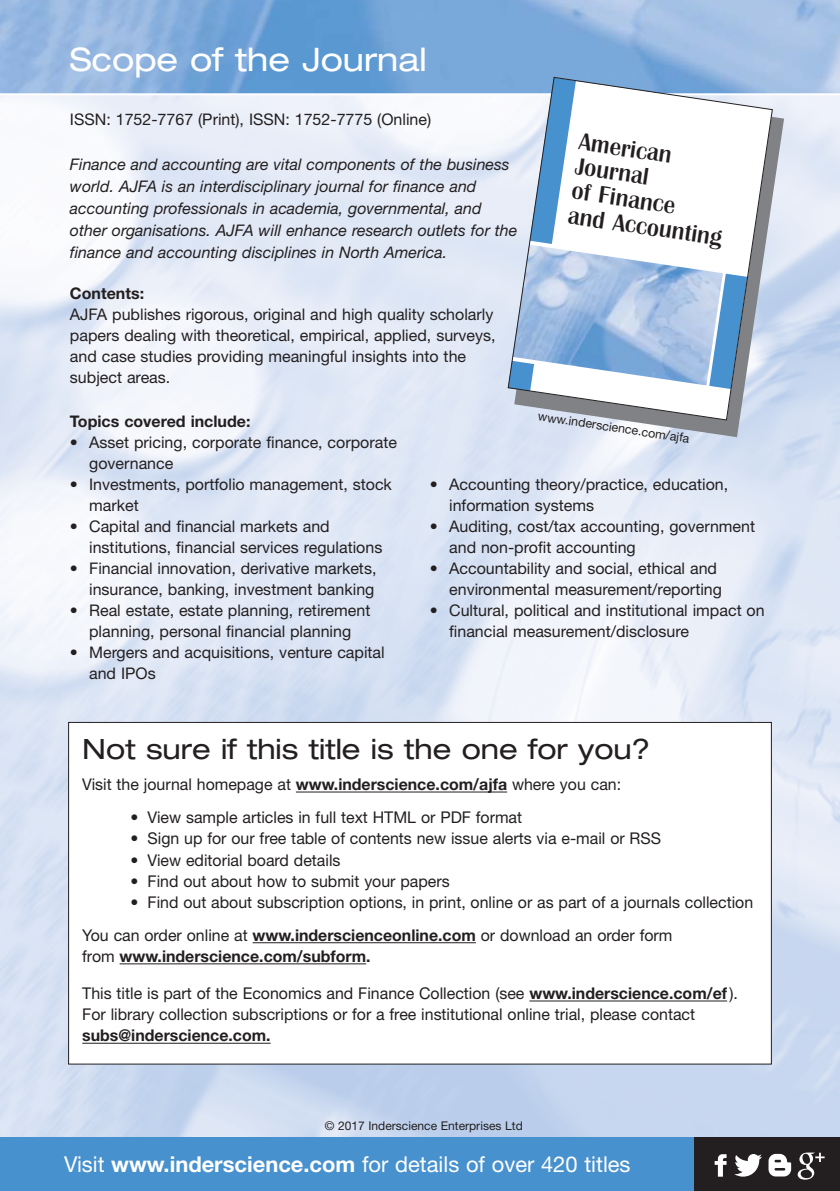
<style>
.page{position:relative;width:840px;height:1191px;background:#fff}
.page>*{position:absolute;margin:0;border:0;box-sizing:border-box;transform-origin:0 0}
.t1{font:expanded 32.4px "Helvetica Neue";color:#fff}
.t2{font:expanded 28px "Helvetica Neue";color:#231f20}
.t3{font:500 24.8px/24.8px "Britannic T";color:#231f20}
.t4{font:21.8px "Helvetica Neue";color:#fff}
.t5{font:16.2px/33.2px "Helvetica Neue";color:#231f20}
.t6{font:700 16.2px "Helvetica Neue";color:#231f20}
.t7{font:16px/21px "Helvetica Neue";color:#231f20}
.t8{font:italic 16px/22px "Helvetica Neue";color:#231f20}
.t9{font:700 16px "Helvetica Neue";color:#231f20}
.t10{font:12.4px "Helvetica Neue";color:#231f20}
.t11{font:12px "Helvetica Neue";color:#231f20}
.s1{font-weight:700}
.s2{font-weight:400}
</style>
<div class="page">
<img style="left:0;top:95px;width:839px;height:1042px">
<img style="left:0;top:0;width:839px;height:93px">
<div style="left:0;top:1137px;width:694px;height:54px;background:#4791ce"></div>
<div style="left:694px;top:1137px;width:145px;height:54px;background:#231f20"></div>
<div style="left:69px;top:722px;width:702px;height:342px;background:#fff"></div>
<hr style="left:296px;top:791px;width:211px;height:1px;background:#231f20">
<hr style="left:252px;top:942px;width:223px;height:1px;background:#231f20">
<hr style="left:119px;top:963px;width:247px;height:1px;background:#231f20">
<hr style="left:529px;top:1000px;width:197px;height:1px;background:#231f20">
<hr style="left:82px;top:1042px;width:188px;height:1px;background:#231f20">
<svg style="left:714px;top:1154px;width:12px;height:22px"></svg>
<svg style="left:734px;top:1154px;width:27px;height:22px"></svg>
<svg style="left:768px;top:1153px;width:22px;height:23px"></svg>
<svg style="left:797px;top:1152px;width:27px;height:27px"></svg>
<svg style="left:514px;top:86px;width:269px;height:351px"></svg>
<svg style="left:506px;top:76px;width:267px;height:345px"></svg>
<h1 class="t1" style="left:70px;top:48px;width:358px">Scope of the Journal</h1>
<p class="t7" style="left:70px;top:110px;width:362px">ISSN: 1752-7767 (Print), ISSN: 1752-7775 (Online)</p>
<p class="t8" style="left:70px;top:154px;width:449px">Finance and accounting are vital components of the business world. AJFA is an interdisciplinary journal for finance and accounting professionals in academia, governmental, and other organisations. AJFA will enhance research outlets for the finance and accounting disciplines in North America.</p>
<p class="t9" style="left:70px;top:287px;width:76px">Contents:</p>
<p class="t7" style="left:70px;top:305px;width:427px">AJFA publishes rigorous, original and high quality scholarly papers dealing with theoretical, empirical, applied, surveys, and case studies providing meaningful insights into the subject areas.</p>
<h3 class="t3" style="left:580px;top:131px;width:157px;rotate:8deg">American<br>Journal<br>of Finance<br>and Accounting</h3>
<p class="t9" style="left:70px;top:415px;width:182px">Topics covered include:</p>
<p class="t7" style="left:89px;top:433px;width:309px;text-indent:-19px">• Asset pricing, corporate finance, corporate governance</p>
<p class="t7" style="left:89px;top:475px;width:304px;text-indent:-19px">• Investments, portfolio management, stock market</p>
<p class="t7" style="left:89px;top:517px;width:294px;text-indent:-19px">• Capital and financial markets and institutions, financial services regulations</p>
<p class="t7" style="left:70px;top:559px;width:308px;text-align:right">• Financial innovation, derivative markets, insurance, banking, investment banking</p>
<p class="t7" style="left:70px;top:601px;width:302px;text-align:center">• Real estate, estate planning, retirement planning, personal financial planning</p>
<p class="t7" style="left:89px;top:643px;width:297px;text-indent:-19px">• Mergers and acquisitions, venture capital and IPOs</p>
<p class="t10" style="left:538px;top:412px;width:154px;rotate:8deg">www.inderscience.com/ajfa</p>
<p class="t7" style="left:449px;top:475px;width:280px;text-indent:-19px">• Accounting theory/practice, education, information systems</p>
<p class="t7" style="left:449px;top:517px;width:307px;text-indent:-19px">• Auditing, cost/tax accounting, government and non-profit accounting</p>
<p class="t7" style="left:449px;top:559px;width:274px;text-indent:-19px">• Accountability and social, ethical and environmental measurement/reporting</p>
<p class="t7" style="left:449px;top:601px;width:317px;text-indent:-19px">• Cultural, political and institutional impact on financial measurement/disclosure</p>
<h2 class="t2" style="left:82px;top:739px;width:569px">Not sure if this title is the one for you?</h2>
<p class="t5" style="left:82px;top:769px;width:540px">Visit the journal homepage at <span class="s1">www.inderscience.com/ajfa</span> where you can:</p>
<p class="t5" style="left:130px;top:802px;width:393px">• View sample articles in full text HTML or PDF format</p>
<p class="t5" style="left:130px;top:823px;width:532px">• Sign up for our free table of contents new issue alerts via e-mail or RSS</p>
<p class="t5" style="left:130px;top:845px;width:211px">• View editorial board details</p>
<p class="t5" style="left:130px;top:866px;width:320px">• Find out about how to submit your papers</p>
<p class="t5" style="left:82px;top:887px;width:672px;text-indent:48px">• Find out about subscription options, in print, online or as part of a journals collection<br>You can order online at <span class="s1">www.inderscienceonline.com</span> or download an order form</p>
<p class="t6" style="left:82px;top:950px;width:290px"><span class="s2">from</span> www.inderscience.com/subform.</p>
<p class="t5" style="left:82px;top:984px;width:657px;line-height:21.2px">This title is part of the Economics and Finance Collection (see <span class="s1">www.inderscience.com/ef</span>).<br>For library collection subscriptions or for a free institutional online trial, please contact</p>
<p class="t6" style="left:82px;top:1029px;width:190px">subs@inderscience.com.</p>
<p class="t11" style="left:324px;top:1121px;width:199px">© 2017 Inderscience Enterprises Ltd</p>
<h3 class="t4" style="left:64px;top:1156px;width:567px">Visit <span class="s1">www.inderscience.com</span> for details of over 420 titles</h3>
</div>
